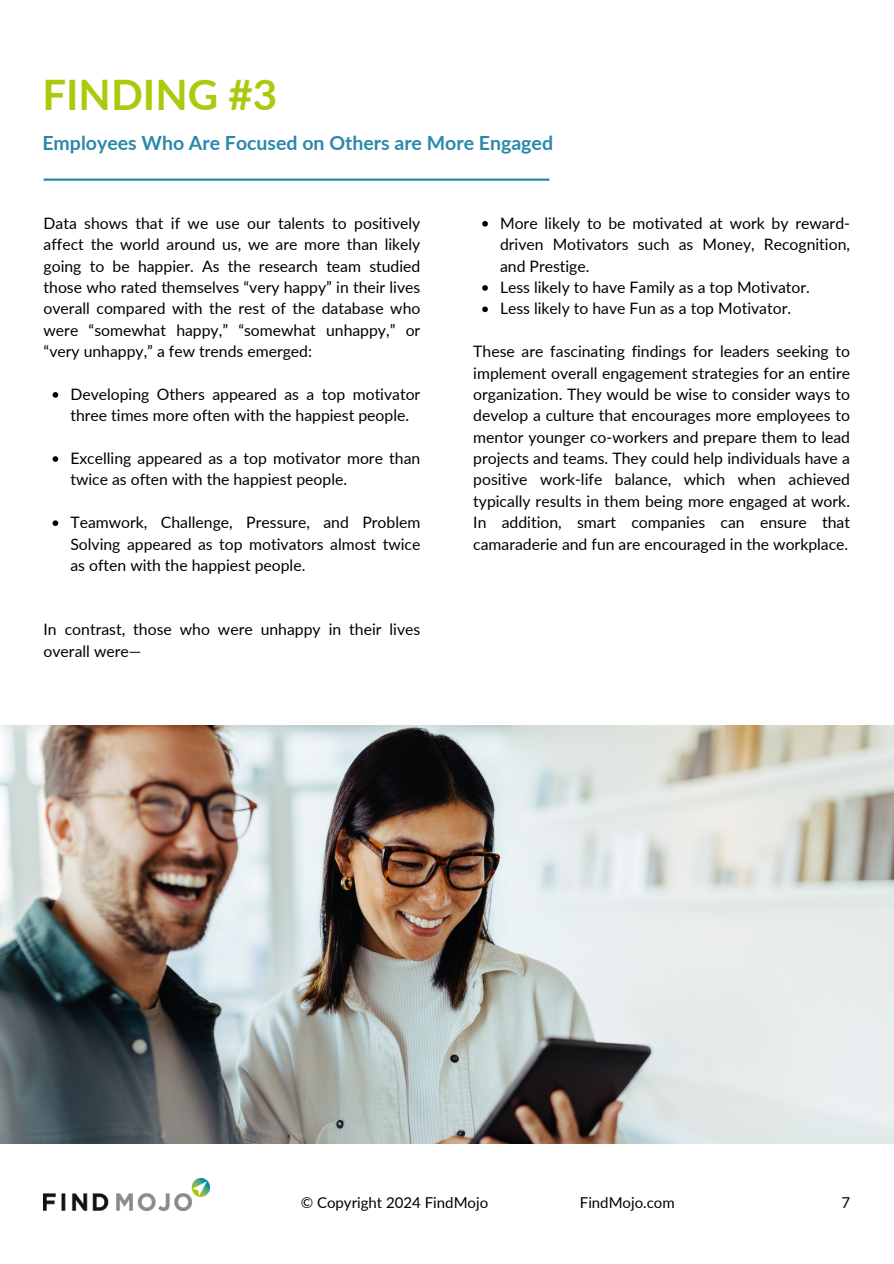
<style>
.page{position:relative;width:894px;height:1264px;background:#fff}
.page>*{position:absolute;margin:0;border:0;box-sizing:border-box;transform-origin:0 0}
.t1{font:700 42px "Lato";color:#aec80d}
.t2{font:700 19.5px "Lato";color:#2c88aa}
.t3{font:15.75px/21.3px "Lato";color:#000;text-align:justify}
.t4{font:15px "Lato";color:#000}
</style>
<div class="page">
<img style="left:44px;top:1178px;width:165px;height:32px">
<hr style="left:44px;top:178px;width:505px;height:3px;background:#2c88aa">
<img style="left:0;top:726px;width:893px;height:417px">
<svg style="left:53px;top:392px;width:5px;height:5px"></svg>
<svg style="left:53px;top:456px;width:5px;height:6px"></svg>
<svg style="left:53px;top:520px;width:5px;height:6px"></svg>
<svg style="left:482px;top:221px;width:5px;height:5px"></svg>
<svg style="left:482px;top:285px;width:5px;height:6px"></svg>
<svg style="left:482px;top:306px;width:5px;height:6px"></svg>
<p class="t1" style="left:42px;top:69px;width:236px">FINDING #3</p>
<p class="t2" style="left:42px;top:131px;width:512px">Employees Who Are Focused on Others are More Engaged</p>
<p class="t3" style="left:44px;top:212px;width:378px">Data shows that if we use our talents to positively affect the world around us, we are more than likely going to be happier. As the research team studied those who rated themselves “very happy” in their lives overall compared with the rest of the database who were “somewhat happy,” “somewhat unhappy,” or “very unhappy,” a few trends emerged:</p>
<p class="t3" style="left:70px;top:383px;width:351px">Developing Others appeared as a top motivator three times more often with the happiest people.</p>
<p class="t3" style="left:70px;top:447px;width:351px">Excelling appeared as a top motivator more than twice as often with the happiest people.</p>
<p class="t3" style="left:70px;top:511px;width:351px">Teamwork, Challenge, Pressure, and Problem Solving appeared as top motivators almost twice as often with the happiest people.</p>
<p class="t3" style="left:44px;top:618px;width:378px">In contrast, those who were unhappy in their lives overall were—</p>
<p class="t3" style="left:500px;top:212px;width:351px">More likely to be motivated at work by reward&shy;driven Motivators such as Money, Recognition, and Prestige.</p>
<p class="t3" style="left:500px;top:276px;width:311px">Less likely to have Family as a top Motivator.</p>
<p class="t3" style="left:500px;top:298px;width:292px">Less likely to have Fun as a top Motivator.</p>
<p class="t3" style="left:473px;top:340px;width:378px">These are fascinating findings for leaders seeking to implement overall engagement strategies for an entire organization. They would be wise to consider ways to develop a culture that encourages more employees to mentor younger co-workers and prepare them to lead projects and teams. They could help individuals have a positive work-life balance, which when achieved typically results in them being more engaged at work.<br>In addition, smart companies can ensure that camaraderie and fun are encouraged in the workplace.</p>
<p class="t4" style="left:300px;top:1192px;width:189px">© Copyright 2024 FindMojo</p>
<p class="t4" style="left:579px;top:1192px;width:96px">FindMojo.com</p>
<p class="t4" style="left:841px;top:1192px;width:10px">7</p>
</div>
